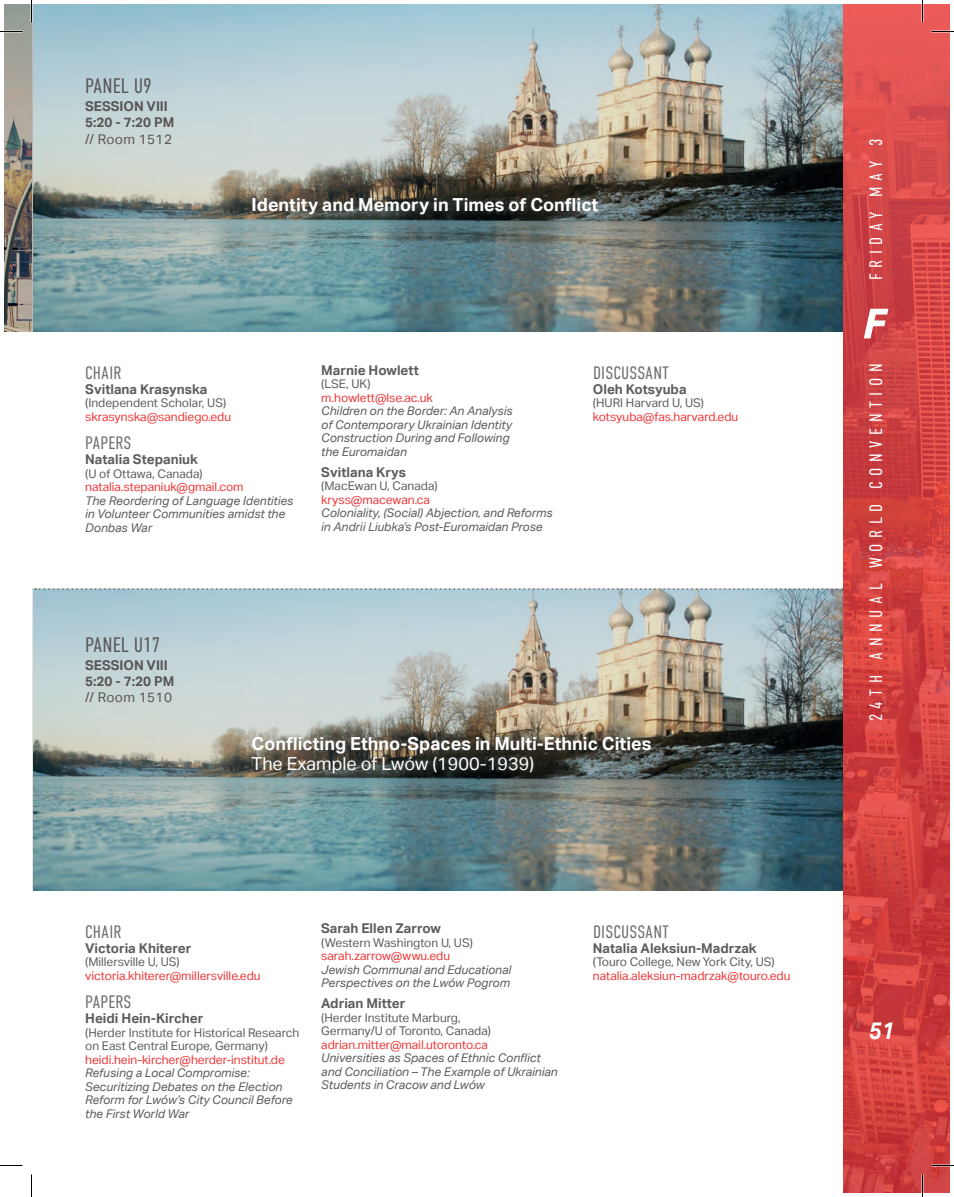
<style>
.page{position:relative;width:954px;height:1197px;background:#fff}
.page>*{position:absolute;margin:0;border:0;box-sizing:border-box;transform-origin:0 0}
.t1{font:italic 700 54px "Proxima Nova Cond";color:#fff}
.t2{font:italic 700 24px "Aktiv Grotesk";color:#fff;scale:.9 1}
.t3{font:300 21px "DIN Condensed";color:#595555}
.t4{font:700 18px "Aktiv Grotesk";color:#fff}
.t5{font:300 18px "DIN Condensed";letter-spacing:.01em;color:#6e6d6e}
.t6{font:300 18px "DIN Condensed";letter-spacing:.31em;color:#fff}
.t7{font:18px "Aktiv Grotesk";color:#fff}
.t8{font:700 13.5px "Aktiv Grotesk";color:#5b5d5f}
.t9{font:700 13.5px/16.2px "Aktiv Grotesk";color:#595555}
.t10{font:13.5px "Aktiv Grotesk";letter-spacing:.03em;color:#595555}
.t11{font:italic 12px/13.5px "Aktiv Grotesk";color:#5b5d5f}
.t12{font:12px/13.5px "Aktiv Grotesk";color:#5b5d5f}
.t13{font:12px "Aktiv Grotesk";color:#ee3536}
</style>
<div class="page">
<img style="left:843px;top:4px;width:107px;height:1188px">
<img style="left:32px;top:4px;width:811px;height:326px">
<div style="left:246px;top:191px;width:361px;height:33px;background:#5b5d5f;opacity:.45"></div>
<img style="left:32px;top:588px;width:811px;height:301px">
<div style="left:246px;top:729px;width:415px;height:53px;background:#5b5d5f;opacity:.45"></div>
<svg style="left:35px;top:588px;width:808px;height:2px;background:#b2bec2"></svg>
<img style="left:4px;top:4px;width:28px;height:327px">
<svg style="left:0;top:31px;width:22px;height:1px"></svg>
<svg style="left:932px;top:31px;width:22px;height:1px"></svg>
<svg style="left:0;top:1165px;width:22px;height:1px"></svg>
<svg style="left:932px;top:1165px;width:22px;height:1px"></svg>
<svg style="left:31px;top:0;width:1px;height:22px"></svg>
<svg style="left:31px;top:1174px;width:1px;height:23px"></svg>
<svg style="left:922px;top:0;width:1px;height:22px"></svg>
<svg style="left:922px;top:1174px;width:1px;height:23px"></svg>
<h3 class="t3" style="left:85px;top:74px;width:68px">PANEL U9</h3>
<p class="t9" style="left:85px;top:98px;width:91px">SESSION VIII<br>5:20 - 7:20 PM</p>
<p class="t10" style="left:85px;top:131px;width:88px">// Room 1512</p>
<h3 class="t4" style="left:252px;top:193px;width:348px">Identity and Memory in Times of Conflict</h3>
<h3 class="t5" style="left:85px;top:363px;width:38px">CHAIR</h3>
<p class="t8" style="left:85px;top:381px;width:124px">Svitlana Krasynska</p>
<p class="t12" style="left:85px;top:396px;width:142px">(Independent Scholar, US)</p>
<p class="t13" style="left:85px;top:410px;width:147px">skrasynska@sandiego.edu</p>
<h3 class="t5" style="left:85px;top:433px;width:48px">PAPERS</h3>
<p class="t8" style="left:85px;top:451px;width:114px">Natalia Stepaniuk</p>
<p class="t12" style="left:85px;top:467px;width:119px">(U of Ottawa, Canada)</p>
<p class="t13" style="left:85px;top:480px;width:160px">natalia.stepaniuk@gmail.com</p>
<p class="t11" style="left:85px;top:494px;width:210px">The Reordering of Language Identities in Volunteer Communities amidst the<br>Donbas War</p>
<p class="t8" style="left:321px;top:362px;width:99px">Marnie Howlett</p>
<p class="t12" style="left:321px;top:377px;width:51px">(LSE, UK)</p>
<p class="t13" style="left:321px;top:390px;width:113px">m.howlett@lse.ac.uk</p>
<p class="t11" style="left:321px;top:404px;width:193px">Children on the Border: An Analysis of Contemporary Ukrainian Identity<br>Construction During and Following the Euromaidan</p>
<p class="t8" style="left:321px;top:464px;width:86px">Svitlana Krys</p>
<p class="t12" style="left:321px;top:479px;width:118px">(MacEwan U, Canada)</p>
<p class="t13" style="left:321px;top:492px;width:110px">kryss@macewan.ca</p>
<p class="t11" style="left:321px;top:506px;width:233px">Coloniality, (Social) Abjection, and Reforms in Andrii Liubka’s Post-Euromaidan Prose</p>
<h3 class="t5" style="left:593px;top:363px;width:78px">DISCUSSANT</h3>
<p class="t8" style="left:593px;top:381px;width:95px">Oleh Kotsyuba</p>
<p class="t12" style="left:593px;top:396px;width:113px">(HURI Harvard U, US)</p>
<p class="t13" style="left:593px;top:410px;width:147px">kotsyuba@fas.harvard.edu</p>
<h3 class="t3" style="left:85px;top:633px;width:77px">PANEL U17</h3>
<p class="t9" style="left:85px;top:657px;width:91px">SESSION VIII<br>5:20 - 7:20 PM</p>
<p class="t10" style="left:85px;top:690px;width:88px">// Room 1510</p>
<h3 class="t4" style="left:252px;top:732px;width:401px">Conflicting Ethno-Spaces in Multi-Ethnic Cities</h3>
<h3 class="t7" style="left:252px;top:753px;width:284px">The Example of Lwów (1900-1939)</h3>
<h3 class="t5" style="left:85px;top:921px;width:38px">CHAIR</h3>
<p class="t8" style="left:85px;top:939px;width:108px">Victoria Khiterer</p>
<p class="t12" style="left:85px;top:955px;width:96px">(Millersville U, US)</p>
<p class="t13" style="left:85px;top:968px;width:177px">victoria.khiterer@millersville.edu</p>
<h3 class="t5" style="left:85px;top:992px;width:48px">PAPERS</h3>
<p class="t8" style="left:85px;top:1010px;width:120px">Heidi Hein-Kircher</p>
<p class="t12" style="left:85px;top:1026px;width:216px">(Herder Institute for Historical Research on East Central Europe, Germany)</p>
<p class="t13" style="left:85px;top:1052px;width:201px">heidi.hein-kircher@herder-institut.de</p>
<p class="t11" style="left:85px;top:1066px;width:209px">Refusing a Local Compromise:<br>Securitizing Debates on the Election<br>Reform for Lwów’s City Council Before the First World War</p>
<p class="t8" style="left:321px;top:920px;width:121px">Sarah Ellen Zarrow</p>
<p class="t12" style="left:321px;top:936px;width:153px">(Western Washington U, US)</p>
<p class="t13" style="left:321px;top:949px;width:130px">sarah.zarrow@wwu.edu</p>
<p class="t11" style="left:321px;top:963px;width:192px">Jewish Communal and Educational<br>Perspectives on the Lwów Pogrom</p>
<p class="t8" style="left:321px;top:995px;width:86px">Adrian Mitter</p>
<p class="t12" style="left:321px;top:1011px;width:171px">(Herder Institute Marburg,<br>Germany/U of Toronto, Canada)</p>
<p class="t13" style="left:321px;top:1038px;width:168px">adrian.mitter@mail.utoronto.ca</p>
<p class="t11" style="left:321px;top:1051px;width:238px">Universities as Spaces of Ethnic Conflict and Conciliation – The Example of Ukrainian<br>Students in Cracow and Lwów</p>
<h3 class="t5" style="left:593px;top:921px;width:78px">DISCUSSANT</h3>
<p class="t8" style="left:593px;top:939px;width:165px">Natalia Aleksiun-Madrzak</p>
<p class="t12" style="left:593px;top:955px;width:183px">(Touro College, New York City, US)</p>
<p class="t13" style="left:593px;top:968px;width:199px">natalia.aleksiun-madrzak@touro.edu</p>
<h3 class="t6" style="left:866px;top:280px;width:143px;rotate:-90deg">FRIDAY MAY 3</h3>
<h1 class="t1" style="left:864px;top:291px;width:24px">F</h1>
<h3 class="t6" style="left:866px;top:721px;width:359px;rotate:-90deg">24TH ANNUAL WORLD CONVENTION</h3>
<h2 class="t2" style="left:868px;top:1015px;width:30px">51</h2>
</div>
